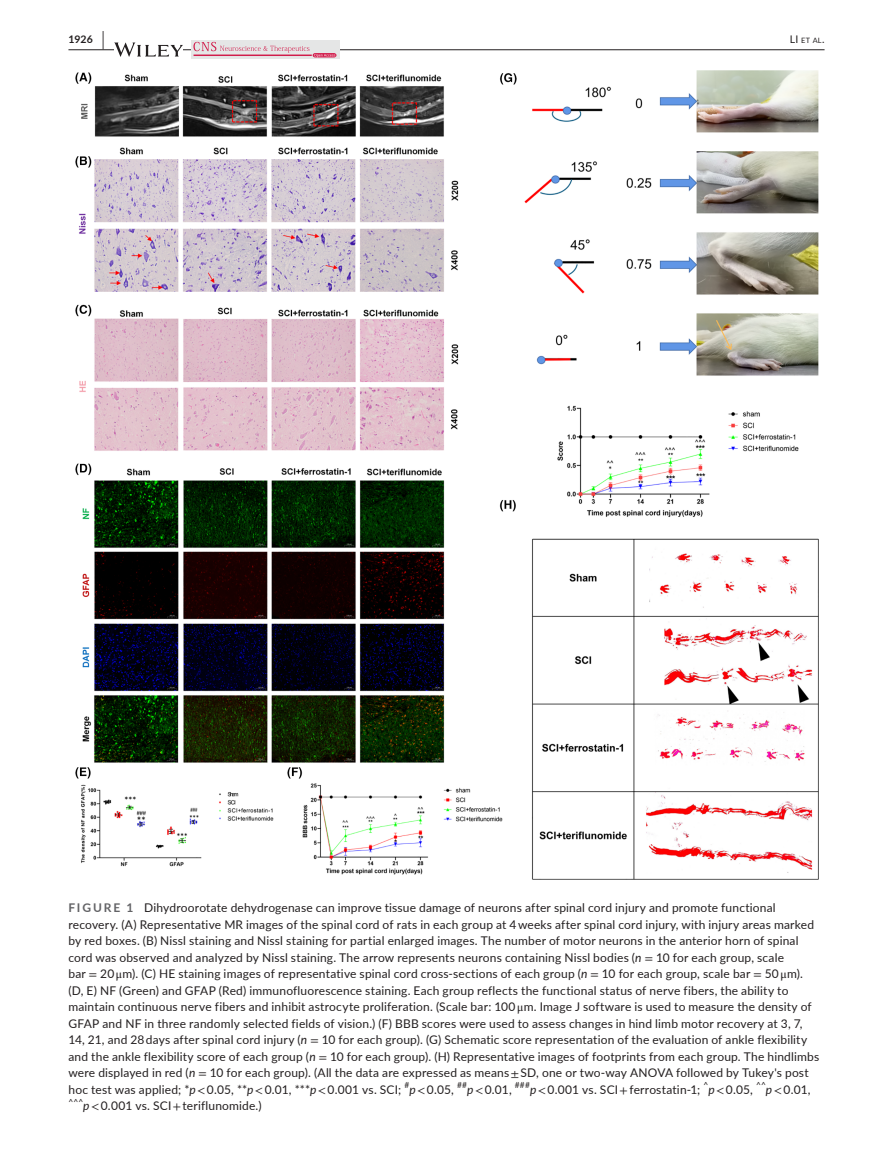
<style>
.page{position:relative;width:893px;height:1174px;background:#fff}
.page>*{position:absolute;margin:0;border:0;box-sizing:border-box;transform-origin:0 0}
.t1{font:12px/16.5px "Lato";letter-spacing:.015em;color:#231f20}
.t2{font:700 10.5px "Lato";color:#231f20}
.t3{font:7.35px "Lato";color:#231f20}
.s1{font-size:19.5px}
.s2{font-size:10.5px}
.s3{font-weight:700;color:#636366}
.s4{font-style:italic}
.s5{font-family:"STIX"}
</style>
<div class="page">
<hr style="left:68px;top:49px;width:756px;height:1px;background:#231f20">
<svg style="left:114px;top:42px;width:69px;height:15px"></svg>
<div style="left:191px;top:40px;width:148px;height:19px;background:#e5e6e6"></div>
<hr style="left:313px;top:53px;width:23px;height:4px;background:#d5325d;border-radius:2px">
<svg style="left:193px;top:42px;width:142px;height:15px"></svg>
<img style="left:75px;top:70px;width:744px;height:810px">
<p class="t2" style="left:68px;top:31px;width:37px">1926 <span class="s1">|</span></p>
<p class="t3" style="left:790px;top:35px;width:36px"><span class="s2">LI</span> et al<span class="s2">.</span></p>
<p class="t1" style="left:68px;top:899px;width:752px"><span class="s3">FIGURE 1</span> Dihydroorotate dehydrogenase can improve tissue damage of neurons after spinal cord injury and promote functional recovery. (A) Representative MR images of the spinal cord of rats in each group at 4 weeks after spinal cord injury, with injury areas marked by red boxes. (B) Nissl staining and Nissl staining for partial enlarged images. The number of motor neurons in the anterior horn of spinal cord was observed and analyzed by Nissl staining. The arrow represents neurons containing Nissl bodies (<span class="s4">n</span> <span class="s5">=</span> 10 for each group, scale<br>bar <span class="s5">=</span> 20 <span class="s5">μ</span>m). (C) HE staining images of representative spinal cord cross-sections of each group (<span class="s4">n</span> <span class="s5">=</span> 10 for each group, scale bar <span class="s5">=</span> 50 <span class="s5">μ</span>m). (D, E) NF (Green) and GFAP (Red) immunofluorescence staining. Each group reflects the functional status of nerve fibers, the ability to maintain continuous nerve fibers and inhibit astrocyte proliferation. (Scale bar: 100 <span class="s5">μ</span>m. Image J software is used to measure the density of GFAP and NF in three randomly selected fields of vision.) (F) BBB scores were used to assess changes in hind limb motor recovery at 3, 7, 14, 21, and 28 days after spinal cord injury (<span class="s4">n</span> <span class="s5">=</span> 10 for each group). (G) Schematic score representation of the evaluation of ankle flexibility and the ankle flexibility score of each group (<span class="s4">n</span> <span class="s5">=</span> 10 for each group). (H) Representative images of footprints from each group. The hindlimbs were displayed in red (<span class="s4">n</span> <span class="s5">=</span> 10 for each group). (All the data are expressed as means <span class="s5">±</span> SD, one or two-way ANOVA followed by Tukey's post hoc test was applied; *<span class="s4">p</span><span class="s5">&lt;</span> 0.05, **<span class="s4">p</span><span class="s5">&lt;</span> 0.01, ***<span class="s4">p</span><span class="s5">&lt;</span> 0.001 vs. SCI; <sup>#</sup><span class="s4">p</span><span class="s5">&lt;</span> 0.05, <sup>##</sup><span class="s4">p</span><span class="s5">&lt;</span> 0.01, <sup>###</sup><span class="s4">p</span><span class="s5">&lt;</span> 0.001 vs. SCI <span class="s5">+</span> ferrostatin-1; <sup>^</sup><span class="s4">p</span><span class="s5">&lt;</span> 0.05, <sup>^^</sup><span class="s4">p</span><span class="s5">&lt;</span> 0.01, <sup>^^^</sup><span class="s4">p</span><span class="s5">&lt;</span> 0.001 vs. SCI <span class="s5">+</span> teriflunomide.)</p>
</div>
